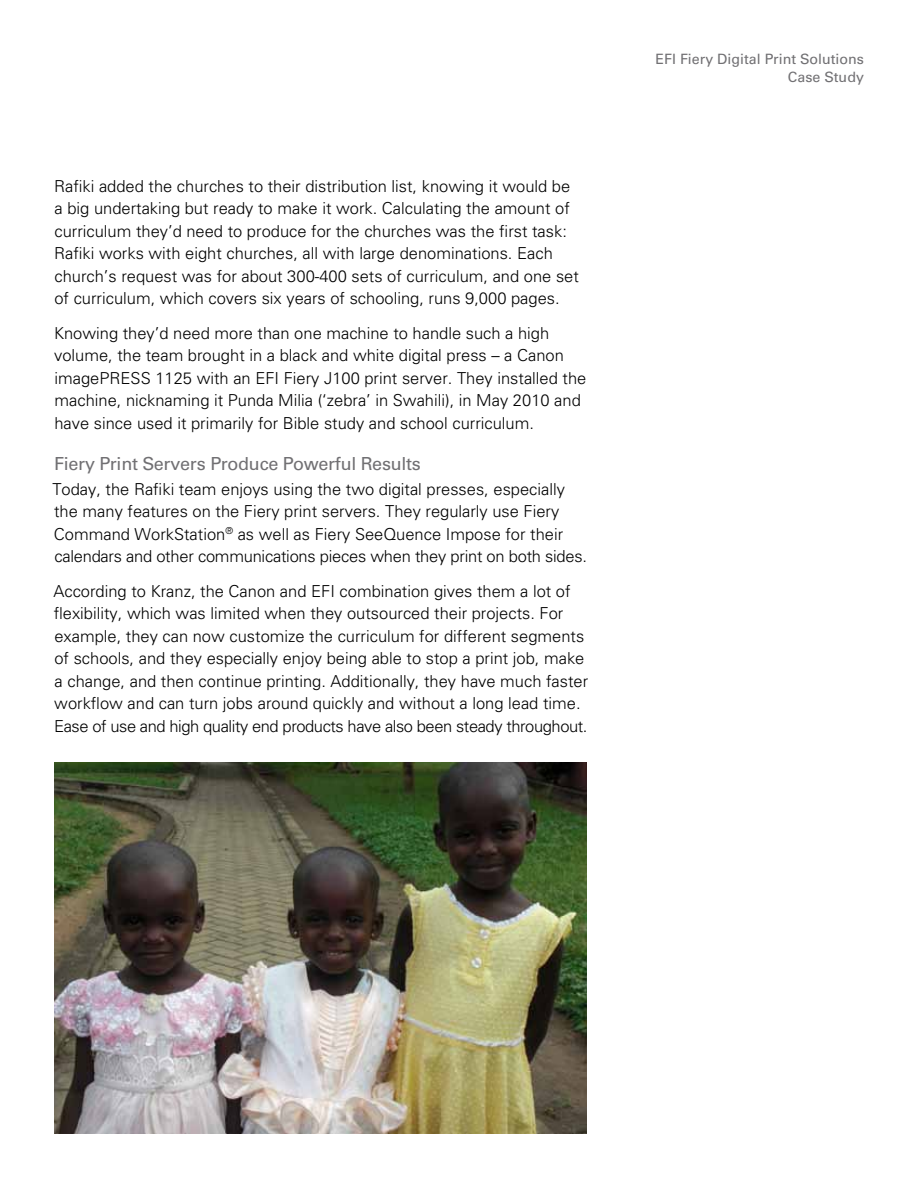
<style>
.page{position:relative;width:918px;height:1188px;background:#fff}
.page>*{position:absolute;margin:0;border:0;box-sizing:border-box;transform-origin:0 0}
.t1{font:18px "Univers LT Std";letter-spacing:-.015em;color:#717073}
.t2{font:300 16.5px/22.5px "Univers LT Std";color:#000}
.t3{font:14.25px/18px "Univers LT Std";color:#717073;text-align:right}
</style>
<div class="page">
<img style="left:54px;top:762px;width:533px;height:372px">
<p class="t2" style="left:54px;top:175px;width:526px">Rafiki added the churches to their distribution list, knowing it would be a big undertaking but ready to make it work. Calculating the amount of curriculum they’d need to produce for the churches was the first task:<br>Rafiki works with eight churches, all with large denominations. Each church’s request was for about 300-400 sets of curriculum, and one set of curriculum, which covers six years of schooling, runs 9,000 pages.</p>
<p class="t2" style="left:54px;top:322px;width:534px">Knowing they’d need more than one machine to handle such a high volume, the team brought in a black and white digital press – a Canon imagePRESS 1125 with an EFI Fiery J100 print server. They installed the machine, nicknaming it Punda Milia (‘zebra’ in Swahili), in May 2010 and have since used it primarily for Bible study and school curriculum.</p>
<p class="t1" style="left:54px;top:453px;width:368px">Fiery Print Servers Produce Powerful Results</p>
<p class="t2" style="left:52px;top:478px;width:536px">Today, the Rafiki team enjoys using the two digital presses, especially the many features on the Fiery print servers. They regularly use Fiery Command WorkStation<sup>®</sup> as well as Fiery SeeQuence Impose for their calendars and other communications pieces when they print on both sides.</p>
<p class="t2" style="left:53px;top:580px;width:536px">According to Kranz, the Canon and EFI combination gives them a lot of flexibility, which was limited when they outsourced their projects. For example, they can now customize the curriculum for different segments of schools, and they especially enjoy being able to stop a print job, make a change, and then continue printing. Additionally, they have much faster workflow and can turn jobs around quickly and without a long lead time.<br>Ease of use and high quality end products have also been steady throughout.</p>
<p class="t3" style="left:656px;top:50px;width:210px">EFI Fiery Digital Print Solutions<br>Case Study</p>
</div>
